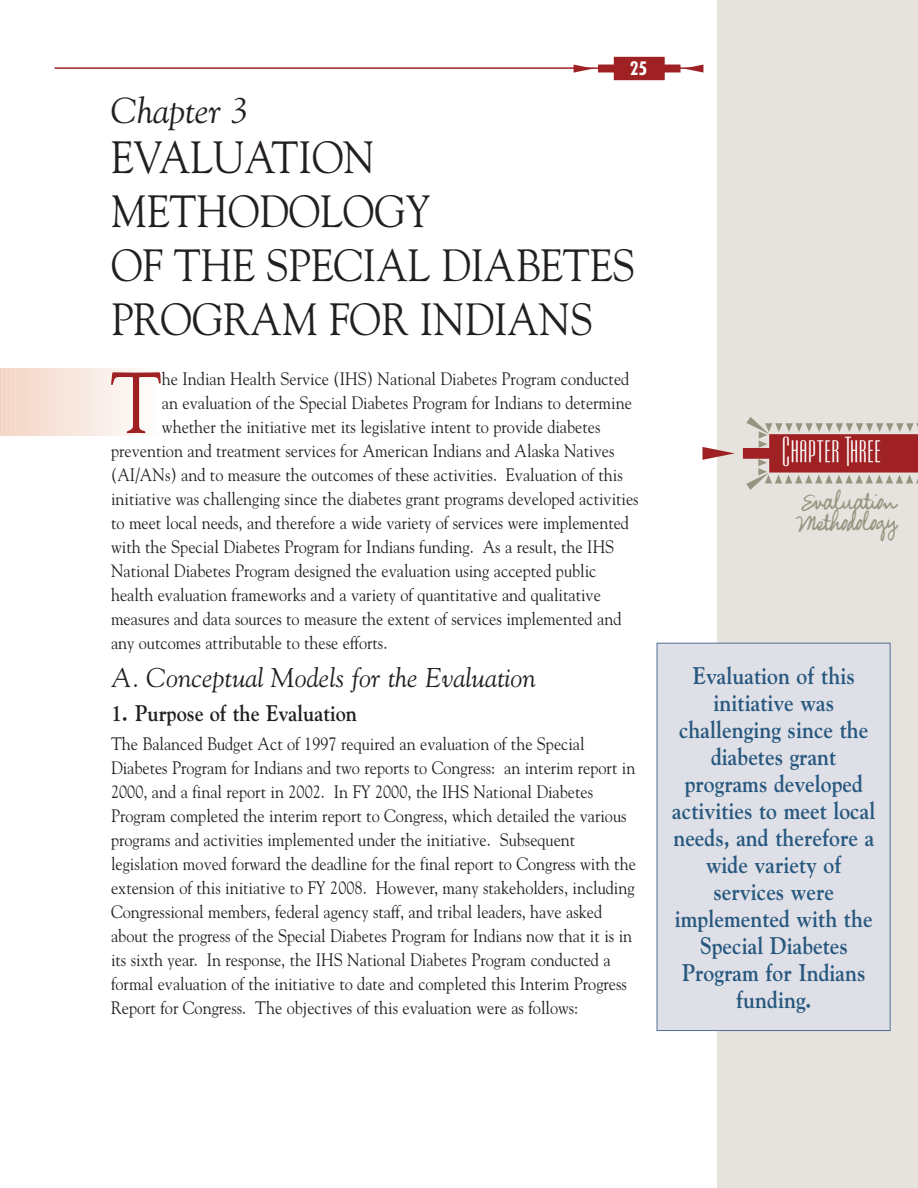
<style>
.page{position:relative;width:918px;height:1188px;background:#fff}
.page>*{position:absolute;margin:0;border:0;box-sizing:border-box;transform-origin:0 0}
.t1{font:86.1px "Goudy";color:#9f2124;scale:.9 1}
.t2{font:45px/54px "Goudy";color:#231f20;scale:.9 1}
.t3{font:italic 36px "Goudy";color:#231f20}
.t4{font:34.5px "Ultra Condensed Sans Serif";color:#fff}
.t5{font:italic 27px "Goudy";color:#231f20}
.t6{font:27px/21.6px "Mariette";color:#979481}
.t7{font:700 24px/27px "Goudy";color:#27587f;text-align:center;scale:.9 1}
.t8{font:700 22.5px "Goudy";color:#231f20;scale:.9 1}
.t9{font:18px/24px "Goudy";color:#231f20;scale:.9 1}
.t10{font:700 condensed 18px "Futura";color:#fff}
</style>
<div class="page">
<hr style="left:0;top:368px;width:2px;height:68px;background:#f3d4c5">
<hr style="left:3px;top:368px;width:3px;height:68px;background:#f4d5c6">
<hr style="left:7px;top:368px;width:3px;height:68px;background:#f4d6c7">
<hr style="left:11px;top:368px;width:3px;height:68px;background:#f5d8c9">
<hr style="left:15px;top:368px;width:2px;height:68px;background:#f5d9ca">
<hr style="left:19px;top:368px;width:2px;height:68px;background:#f5d9cb">
<hr style="left:23px;top:368px;width:2px;height:68px;background:#f5dacc">
<hr style="left:27px;top:368px;width:2px;height:68px;background:#f6dbce">
<hr style="left:31px;top:368px;width:2px;height:68px;background:#f6dccf">
<hr style="left:35px;top:368px;width:2px;height:68px;background:#f6ddd0">
<hr style="left:38px;top:368px;width:3px;height:68px;background:#f6ded1">
<hr style="left:42px;top:368px;width:3px;height:68px;background:#f7e0d3">
<hr style="left:46px;top:368px;width:3px;height:68px;background:#f7e0d5">
<hr style="left:50px;top:368px;width:3px;height:68px;background:#f7e1d6">
<hr style="left:54px;top:368px;width:3px;height:68px;background:#f7e2d7">
<hr style="left:58px;top:368px;width:3px;height:68px;background:#f8e4d9">
<hr style="left:62px;top:368px;width:3px;height:68px;background:#f8e5da">
<hr style="left:66px;top:368px;width:3px;height:68px;background:#f8e6dc">
<hr style="left:70px;top:368px;width:2px;height:68px;background:#f8e7dd">
<hr style="left:74px;top:368px;width:2px;height:68px;background:#f8e7de">
<hr style="left:78px;top:368px;width:2px;height:68px;background:#f9e8e0">
<hr style="left:82px;top:368px;width:2px;height:68px;background:#f8e9e1">
<hr style="left:86px;top:368px;width:2px;height:68px;background:#f8eae2">
<hr style="left:90px;top:368px;width:2px;height:68px;background:#f8ebe4">
<hr style="left:93px;top:368px;width:3px;height:68px;background:#f9ede5">
<hr style="left:97px;top:368px;width:3px;height:68px;background:#faede7">
<hr style="left:101px;top:368px;width:3px;height:68px;background:#f9eee8">
<hr style="left:105px;top:368px;width:3px;height:68px;background:#faefe9">
<hr style="left:109px;top:368px;width:3px;height:68px;background:#fbf1eb">
<hr style="left:113px;top:368px;width:3px;height:68px;background:#fbf2ec">
<hr style="left:117px;top:368px;width:3px;height:68px;background:#fbf3ee">
<hr style="left:121px;top:368px;width:3px;height:68px;background:#fbf4ef">
<hr style="left:125px;top:368px;width:2px;height:68px;background:#fcf5f1">
<hr style="left:129px;top:368px;width:2px;height:68px;background:#fcf6f3">
<hr style="left:133px;top:368px;width:2px;height:68px;background:#fcf6f3">
<hr style="left:137px;top:368px;width:2px;height:68px;background:#fcf7f5">
<hr style="left:141px;top:368px;width:2px;height:68px;background:#fdf9f7">
<hr style="left:145px;top:368px;width:2px;height:68px;background:#fdfaf8">
<hr style="left:148px;top:368px;width:3px;height:68px;background:#fdfbfa">
<hr style="left:152px;top:368px;width:3px;height:68px;background:#fdfcfb">
<hr style="left:55px;top:67px;width:648px;height:2px;background:#9f2124">
<img style="left:573px;top:56px;width:131px;height:25px">
<div style="left:717px;top:0;width:201px;height:1188px;background:#e6e3de"></div>
<svg style="left:702px;top:447px;width:33px;height:13px"></svg>
<svg style="left:743px;top:417px;width:175px;height:73px"></svg>
<div style="left:657px;top:643px;width:233px;height:388px;background:#dfe0e7"></div>
<div style="left:657px;top:643px;width:234px;height:388px;border:1px solid #516f92"></div>
<p class="t10" style="left:630px;top:60px;width:19px">25</p>
<h3 class="t3" style="left:111px;top:97px;width:139px">Chapter 3</h3>
<h2 class="t2" style="left:111px;top:134px;width:584px">EVALUATION<br>METHODOLOGY<br>OF THE SPECIAL DIABETES<br>PROGRAM FOR INDIANS</h2>
<h1 class="t1" style="left:110px;top:367px;width:59px">T</h1>
<p class="t9" style="left:162px;top:368px;width:521px">he Indian Health Service (IHS) National Diabetes Program conducted</p>
<p class="t9" style="left:162px;top:392px;width:524px">an evaluation of the Special Diabetes Program for Indians to determine</p>
<p class="t9" style="left:162px;top:416px;width:489px">whether the initiative met its legislative intent to provide diabetes</p>
<p class="t9" style="left:111px;top:440px;width:561px">prevention and treatment services for American Indians and Alaska Natives</p>
<p class="t9" style="left:111px;top:464px;width:570px">(AI/ANs) and to measure the outcomes of these activities. Evaluation of this</p>
<p class="t9" style="left:111px;top:488px;width:588px">initiative was challenging since the diabetes grant programs developed activities</p>
<p class="t9" style="left:111px;top:512px;width:577px">to meet local needs, and therefore a wide variety of services were implemented</p>
<p class="t9" style="left:111px;top:536px;width:561px">with the Special Diabetes Program for Indians funding. As a result, the IHS</p>
<p class="t9" style="left:111px;top:560px;width:541px">National Diabetes Program designed the evaluation using accepted public</p>
<p class="t9" style="left:111px;top:584px;width:546px">health evaluation frameworks and a variety of quantitative and qualitative</p>
<p class="t9" style="left:111px;top:608px;width:569px">measures and data sources to measure the extent of services implemented and</p>
<p class="t9" style="left:111px;top:632px;width:309px">any outcomes attributable to these efforts.</p>
<h3 class="t5" style="left:112px;top:667px;width:426px">A. Conceptual Models for the Evaluation</h3>
<p class="t8" style="left:111px;top:705px;width:275px">1. Purpose of the Evaluation</p>
<p class="t9" style="left:111px;top:733px;width:585px">The Balanced Budget Act of 1997 required an evaluation of the Special Diabetes Program for Indians and two reports to Congress: an interim report in 2000, and a final report in 2002. In FY 2000, the IHS National Diabetes Program completed the interim report to Congress, which detailed the various programs and activities implemented under the initiative. Subsequent legislation moved forward the deadline for the final report to Congress with the extension of this initiative to FY 2008. However, many stakeholders, including Congressional members, federal agency staff, and tribal leaders, have asked about the progress of the Special Diabetes Program for Indians now that it is in its sixth year. In response, the IHS National Diabetes Program conducted a formal evaluation of the initiative to date and completed this Interim Progress Report for Congress. The objectives of this evaluation were as follows:</p>
<h3 class="t4" style="left:782px;top:441px;width:101px">Chapter Three</h3>
<h3 class="t6" style="left:797px;top:493px;width:101px">Evaluation<br>Methodology</h3>
<p class="t7" style="left:672px;top:664px;width:227px">Evaluation of this initiative was challenging since the diabetes grant programs developed activities to meet local needs, and therefore a wide variety of services were implemented with the<br>Special Diabetes<br>Program for Indians funding.</p>
</div>
